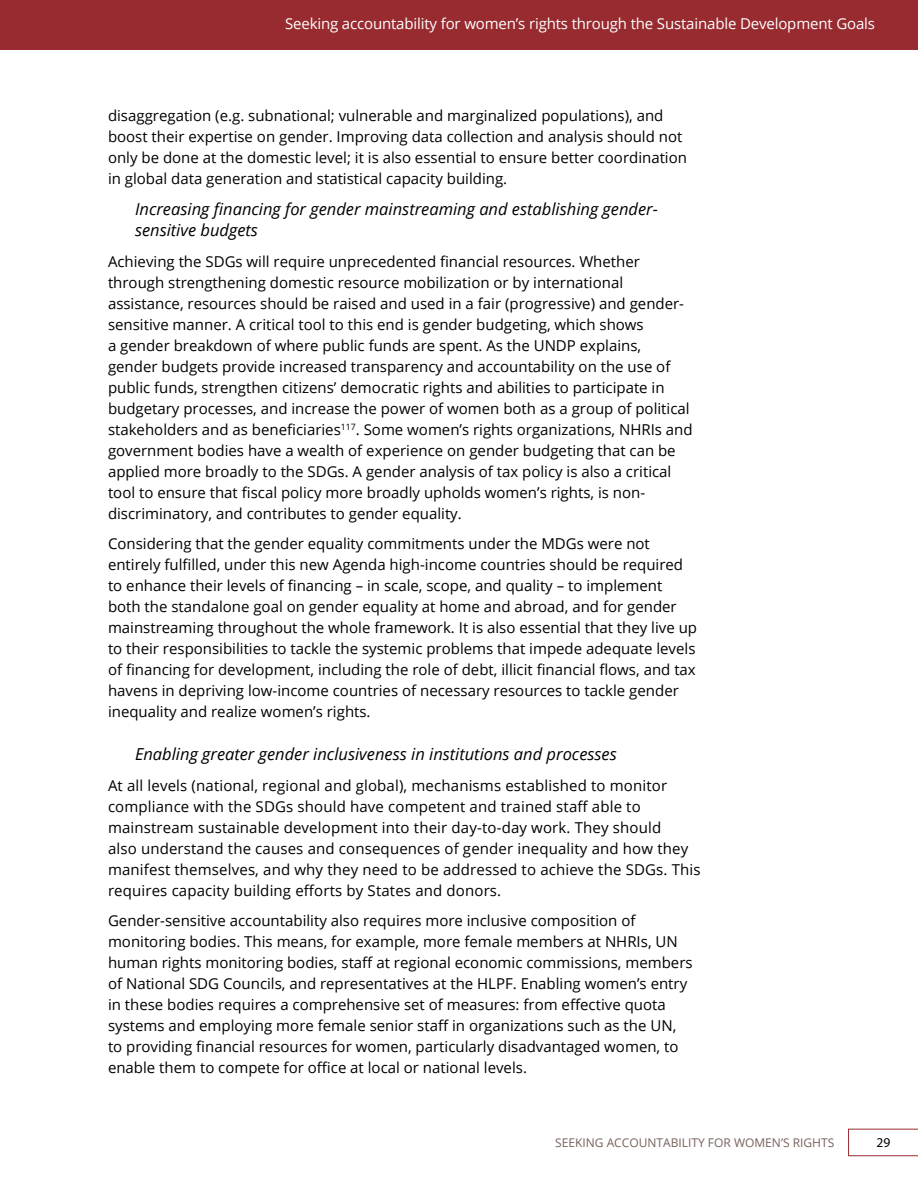
<style>
.page{position:relative;width:918px;height:1188px;background:#fff}
.page>*{position:absolute;margin:0;border:0;box-sizing:border-box;transform-origin:0 0}
.t1{font:italic 16.5px/21px "Open Sans";color:#000}
.t2{font:15px/21px "Open Sans";color:#000}
.t3{font:15px "Open Sans";letter-spacing:-.01em;color:#fff}
.t4{font:13.5px "Myriad Pro";color:#000}
.t5{font:12px "Open Sans";color:#776059}
</style>
<div class="page">
<div style="left:0;top:0;width:918px;height:50px;background:#982b30"></div>
<svg style="left:848px;top:1129px;width:70px;height:27px"></svg>
<p class="t3" style="left:285px;top:14px;width:591px">Seeking accountability for women’s rights through the Sustainable Development Goals</p>
<p class="t2" style="left:108px;top:105px;width:581px">disaggregation (e.g. subnational; vulnerable and marginalized populations), and boost their expertise on gender. Improving data collection and analysis should not only be done at the domestic level; it is also essential to ensure better coordination in global data generation and statistical capacity building.</p>
<p class="t1" style="left:135px;top:198px;width:524px">Increasing financing for gender mainstreaming and establishing gender&shy;sensitive budgets</p>
<p class="t2" style="left:108px;top:250px;width:586px">Achieving the SDGs will require unprecedented financial resources. Whether through strengthening domestic resource mobilization or by international assistance, resources should be raised and used in a fair (progressive) and gender&shy;sensitive manner. A critical tool to this end is gender budgeting, which shows<br>a gender breakdown of where public funds are spent. As the UNDP explains, gender budgets provide increased transparency and accountability on the use of public funds, strengthen citizens’ democratic rights and abilities to participate in budgetary processes, and increase the power of women both as a group of political stakeholders and as beneficiaries<sup>117</sup>. Some women’s rights organizations, NHRIs and government bodies have a wealth of experience on gender budgeting that can be applied more broadly to the SDGs. A gender analysis of tax policy is also a critical tool to ensure that fiscal policy more broadly upholds women’s rights, is non&shy;discriminatory, and contributes to gender equality.</p>
<p class="t2" style="left:108px;top:533px;width:591px">Considering that the gender equality commitments under the MDGs were not entirely fulfilled, under this new Agenda high-income countries should be required to enhance their levels of financing – in scale, scope, and quality – to implement both the standalone goal on gender equality at home and abroad, and for gender mainstreaming throughout the whole framework. It is also essential that they live up to their responsibilities to tackle the systemic problems that impede adequate levels of financing for development, including the role of debt, illicit financial flows, and tax havens in depriving low-income countries of necessary resources to tackle gender inequality and realize women’s rights.</p>
<p class="t1" style="left:135px;top:743px;width:483px">Enabling greater gender inclusiveness in institutions and processes</p>
<p class="t2" style="left:108px;top:774px;width:594px">At all levels (national, regional and global), mechanisms established to monitor compliance with the SDGs should have competent and trained staff able to mainstream sustainable development into their day-to-day work. They should<br>also understand the causes and consequences of gender inequality and how they manifest themselves, and why they need to be addressed to achieve the SDGs. This requires capacity building efforts by States and donors.</p>
<p class="t2" style="left:108px;top:910px;width:586px">Gender-sensitive accountability also requires more inclusive composition of monitoring bodies. This means, for example, more female members at NHRIs, UN human rights monitoring bodies, staff at regional economic commissions, members of National SDG Councils, and representatives at the HLPF. Enabling women’s entry in these bodies requires a comprehensive set of measures: from effective quota systems and employing more female senior staff in organizations such as the UN, to providing financial resources for women, particularly disadvantaged women, to enable them to compete for office at local or national levels.</p>
<p class="t5" style="left:555px;top:1134px;width:281px">SEEKING ACCOUNTABILITY FOR WOMEN’S RIGHTS</p>
<p class="t4" style="left:876px;top:1134px;width:15px">29</p>
</div>
